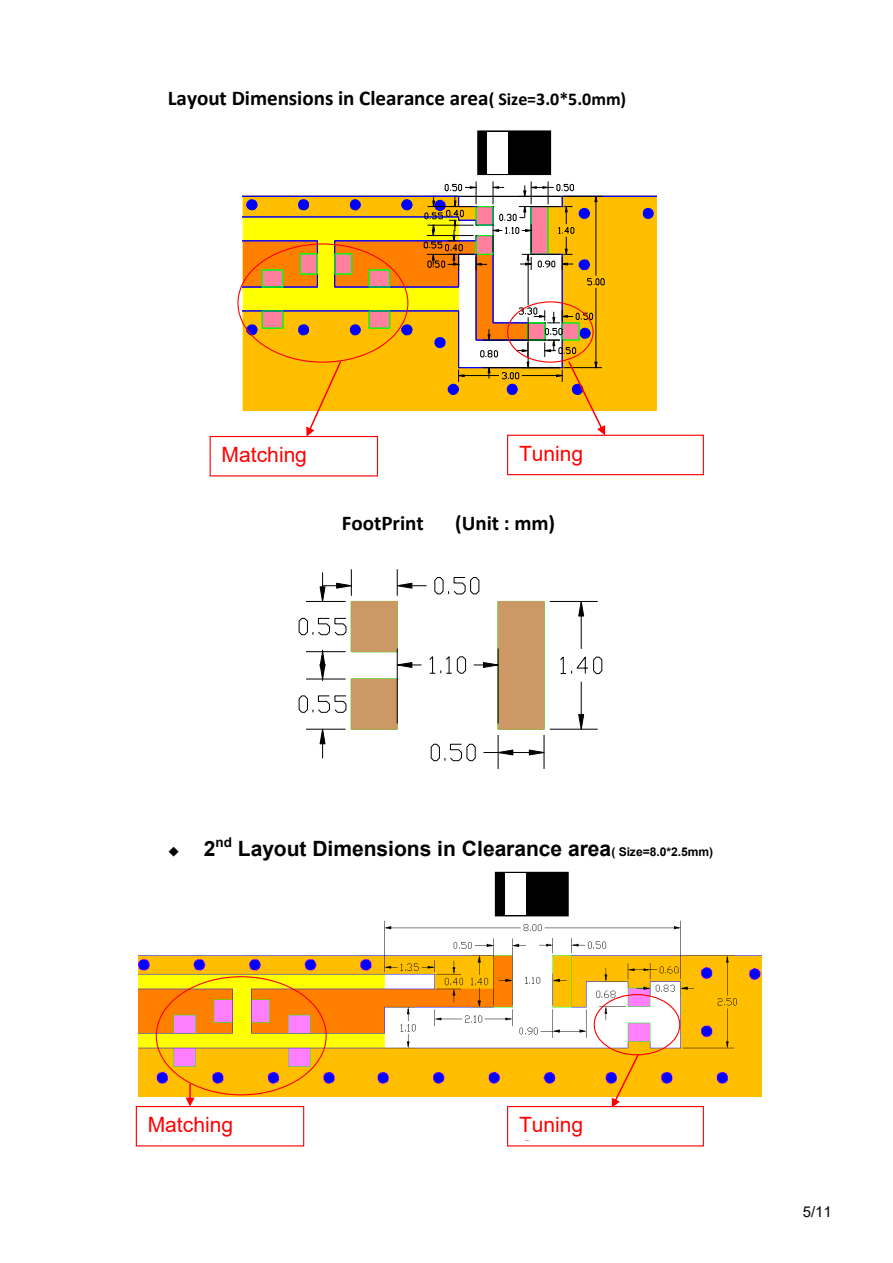
<style>
.page{position:relative;width:893px;height:1263px;background:#fff}
.page>*{position:absolute;margin:0;border:0;box-sizing:border-box;transform-origin:0 0}
.t1{font:700 21px "Calibri";color:#000}
.t2{font:700 21px "Arial";color:#000}
.t3{font:21px "Arial";color:#f00}
.t4{font:15px "Arial";color:#000}
.t5{font:700 13.5px "Arial";color:#000}
.s1{font-size:18px}
.s2{font-size:12px}
</style>
<div class="page">
<div style="left:605px;top:195px;width:52px;height:216px;background:#ffbf00"></div>
<hr style="left:562px;top:196px;width:95px;height:1px;background:#00f">
<hr style="left:550px;top:601px;width:48px;height:1px;background:#000">
<hr style="left:550px;top:729px;width:48px;height:1px;background:#000">
<hr style="left:581px;top:616px;width:1px;height:33px;background:#000">
<hr style="left:581px;top:682px;width:1px;height:33px;background:#000">
<svg style="left:578px;top:602px;width:6px;height:14px"></svg>
<svg style="left:578px;top:714px;width:6px;height:16px"></svg>
<svg style="left:560px;top:656px;width:42px;height:18px"></svg>
<hr style="left:544px;top:735px;width:1px;height:34px;background:#000">
<hr style="left:498px;top:735px;width:1px;height:34px;background:#000">
<svg style="left:299px;top:569px;width:246px;height:192px"></svg>
<img style="left:138px;top:907px;width:623px;height:190px">
<div style="left:479px;top:132px;width:71px;height:42px;background:#000"></div>
<div style="left:477px;top:130px;width:74px;height:45px;border:3px solid #000"></div>
<div style="left:487px;top:132px;width:21px;height:42px;background:#fff"></div>
<svg style="left:243px;top:181px;width:362px;height:256px"></svg>
<div style="left:507px;top:435px;width:197px;height:40px;border:1px solid #f00"></div>
<div style="left:496px;top:873px;width:71px;height:42px;background:#000"></div>
<div style="left:495px;top:872px;width:74px;height:44px;border:3px solid #000"></div>
<div style="left:505px;top:873px;width:21px;height:42px;background:#fff"></div>
<div style="left:136px;top:1106px;width:168px;height:40px;border:1px solid #f00"></div>
<div style="left:594px;top:994px;width:86px;height:61px;border:1px solid #f00;border-radius:50%"></div>
<svg style="left:612px;top:1054px;width:27px;height:52px"></svg>
<div style="left:507px;top:1106px;width:197px;height:40px;border:1px solid #f00"></div>
<svg style="left:186px;top:1084px;width:9px;height:22px"></svg>
<p class="t1" style="left:168px;top:85px;width:460px">Layout Dimensions in Clearance area<span class="s1">( Size=3.0*5.0mm)</span></p>
<p class="t3" style="left:222px;top:440px;width:87px">Matching</p>
<p class="t3" style="left:519px;top:439px;width:66px">Tuning</p>
<p class="t1" style="left:342px;top:510px;width:83px">FootPrint</p>
<p class="t1" style="left:455px;top:510px;width:101px">(Unit : mm)</p>
<p class="t2" style="left:168px;top:835px;width:49px">◆ 2</p>
<p class="t5" style="left:215px;top:833px;width:18px">nd</p>
<p class="t2" style="left:238px;top:835px;width:477px">Layout Dimensions in Clearance area<span class="s2">( Size=8.0*2.5mm)</span></p>
<p class="t3" style="left:148px;top:1110px;width:87px">Matching</p>
<p class="t3" style="left:519px;top:1110px;width:66px">Tuning</p>
<p class="t4" style="left:803px;top:1202px;width:31px">5/11</p>
</div>
